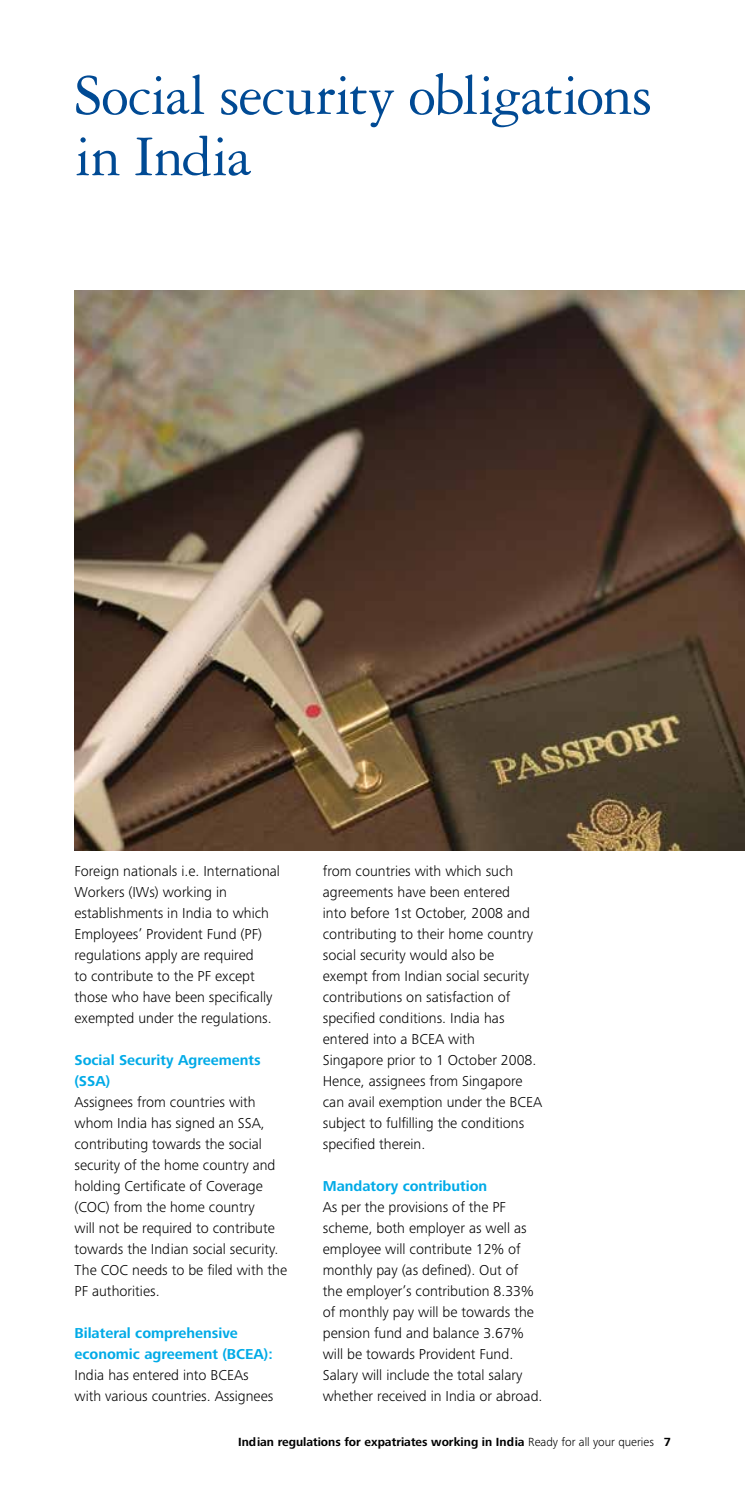
<style>
.page{position:relative;width:745px;height:1489px;background:#fff}
.page>*{position:absolute;margin:0;border:0;box-sizing:border-box;transform-origin:0 0}
.t1{font:61.25px/61.2px "Garamond 3 LT Std";letter-spacing:-.02em;color:#004a94}
.t2{font:300 14.88px/21px "Frutiger Next Pro";color:#000}
.t3{font:700 14.88px/21px "Frutiger Next Pro";color:#00aae7}
.t4{font:700 12.25px "Frutiger Next Pro";color:#000}
.s1{font-weight:300}
</style>
<div class="page">
<img style="left:74px;top:290px;width:670px;height:560px">
<h1 class="t1" style="left:74px;top:65px;width:579px">Social security obligations in India</h1>
<p class="t2" style="left:322px;top:860px;width:221px">from countries with which such agreements have been entered<br>into before 1st October, 2008 and contributing to their home country social security would also be exempt from Indian social security contributions on satisfaction of specified conditions. India has entered into a BCEA with<br>Singapore prior to 1 October 2008.<br>Hence, assignees from Singapore can avail exemption under the BCEA subject to fulfilling the conditions specified therein.</p>
<p class="t3" style="left:322px;top:1175px;width:166px">Mandatory contribution</p>
<p class="t2" style="left:322px;top:1196px;width:221px">As per the provisions of the PF scheme, both employer as well as employee will contribute 12% of monthly pay (as defined). Out of<br>the employer’s contribution 8.33% of monthly pay will be towards the pension fund and balance 3.67% will be towards Provident Fund.<br>Salary will include the total salary whether received in India or abroad.</p>
<p class="t4" style="left:238px;top:1434px;width:434px">Indian regulations for expatriates working in India <span class="s1">Ready for all your queries</span> 7</p>
<p class="t2" style="left:74px;top:860px;width:207px">Foreign nationals i.e. International<br>Workers (IWs) working in establishments in India to which<br>Employees’ Provident Fund (PF) regulations apply are required<br>to contribute to the PF except those who have been specifically exempted under the regulations.</p>
<p class="t3" style="left:74px;top:1049px;width:187px">Social Security Agreements (SSA)</p>
<p class="t2" style="left:74px;top:1091px;width:214px">Assignees from countries with whom India has signed an SSA, contributing towards the social security of the home country and holding Certificate of Coverage (COC) from the home country<br>will not be required to contribute towards the Indian social security.<br>The COC needs to be filed with the<br>PF authorities.</p>
<p class="t3" style="left:74px;top:1322px;width:199px">Bilateral comprehensive economic agreement (BCEA):</p>
<p class="t2" style="left:74px;top:1364px;width:200px">India has entered into BCEAs with various countries. Assignees</p>
</div>
